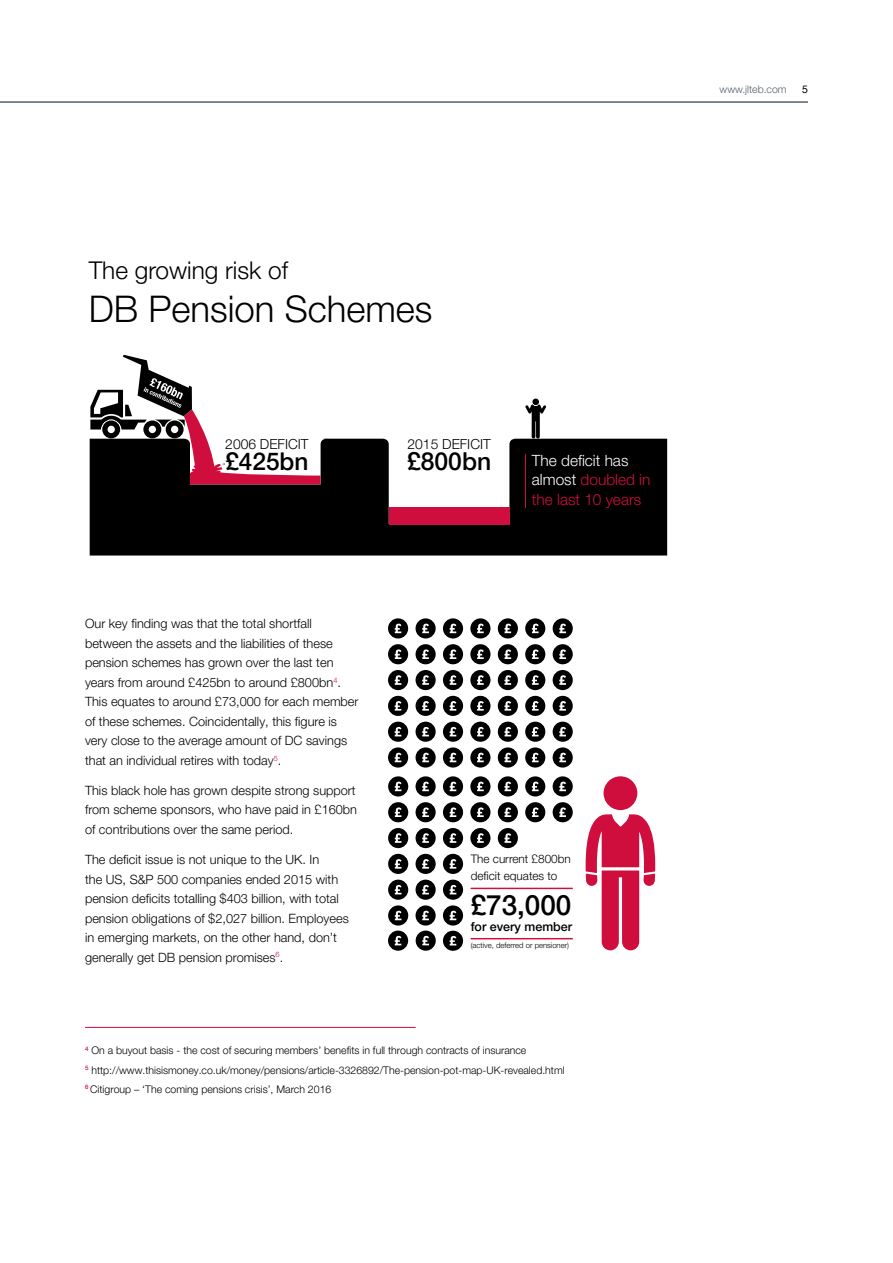
<style>
.page{position:relative;width:893px;height:1263px;background:#fff}
.page>*{position:absolute;margin:0;border:0;box-sizing:border-box;transform-origin:0 0}
.t1{font:300 36.6px "Helvetica Neue LT Pro";color:#000}
.t2{font:500 27.9px "Helvetica Neue LT Pro";color:#000}
.t3{font:500 24.75px "Helvetica Neue LT Pro";color:#000}
.t4{font:300 24.45px "Helvetica Neue LT Pro";color:#000}
.t5{font:500 24.45px "Helvetica Neue LT Pro";color:#000}
.t6{font:300 15.45px/19.8px "Helvetica Neue LT Pro";color:#cf0e3e}
.t7{font:300 13.8px "Helvetica Neue LT Pro";color:#000}
.t8{font:300 12.75px/19.5px "Helvetica Neue LT Pro";color:#000}
.t9{font:500 12.45px "Helvetica Neue LT Pro";color:#000}
.t10{font:300 11.85px "Helvetica Neue LT Pro";color:#000}
.t11{font:300 11.7px/17px "Helvetica Neue LT Pro";color:#000}
.t12{font:300 10.5px/19.2px "Helvetica Neue LT Pro";color:#000}
.t13{font:300 10.5px "Helvetica Neue LT Pro";color:#54616c}
.t14{font:10.5px "Helvetica Neue LT Pro";color:#000}
.t15{font:300 7.65px "Helvetica Neue LT Pro";color:#000}
.s1{color:#fff}
</style>
<div class="page">
<hr style="left:0;top:101px;width:808px;height:2px;background:#54616c">
<svg style="left:90px;top:439px;width:577px;height:116px;background:#272626"></svg>
<svg style="left:525px;top:399px;width:21px;height:39px"></svg>
<hr style="left:525px;top:455px;width:1px;height:53px;background:#cf0e3e">
<svg style="left:90px;top:355px;width:231px;height:129px"></svg>
<div style="left:389px;top:507px;width:121px;height:17px;background:#cf0e3e"></div>
<svg style="left:416px;top:618px;width:20px;height:20px"></svg>
<svg style="left:416px;top:644px;width:20px;height:20px"></svg>
<svg style="left:416px;top:670px;width:20px;height:20px"></svg>
<svg style="left:416px;top:696px;width:20px;height:20px"></svg>
<svg style="left:416px;top:722px;width:20px;height:45px"></svg>
<svg style="left:443px;top:618px;width:20px;height:20px"></svg>
<svg style="left:443px;top:644px;width:20px;height:20px"></svg>
<svg style="left:443px;top:670px;width:20px;height:20px"></svg>
<svg style="left:443px;top:696px;width:20px;height:20px"></svg>
<svg style="left:443px;top:722px;width:20px;height:45px"></svg>
<svg style="left:470px;top:618px;width:20px;height:20px"></svg>
<svg style="left:470px;top:644px;width:20px;height:20px"></svg>
<svg style="left:470px;top:670px;width:20px;height:20px"></svg>
<svg style="left:470px;top:696px;width:20px;height:20px"></svg>
<svg style="left:470px;top:722px;width:20px;height:45px"></svg>
<svg style="left:498px;top:618px;width:20px;height:20px"></svg>
<svg style="left:498px;top:644px;width:20px;height:20px"></svg>
<svg style="left:498px;top:670px;width:20px;height:20px"></svg>
<svg style="left:498px;top:696px;width:20px;height:20px"></svg>
<svg style="left:498px;top:722px;width:20px;height:45px"></svg>
<svg style="left:525px;top:618px;width:20px;height:20px"></svg>
<svg style="left:525px;top:644px;width:20px;height:20px"></svg>
<svg style="left:525px;top:670px;width:20px;height:20px"></svg>
<svg style="left:525px;top:696px;width:20px;height:20px"></svg>
<svg style="left:525px;top:722px;width:20px;height:45px"></svg>
<svg style="left:553px;top:618px;width:20px;height:20px"></svg>
<svg style="left:553px;top:644px;width:20px;height:20px"></svg>
<svg style="left:553px;top:670px;width:20px;height:20px"></svg>
<svg style="left:553px;top:696px;width:20px;height:20px"></svg>
<svg style="left:553px;top:722px;width:20px;height:45px"></svg>
<svg style="left:388px;top:618px;width:20px;height:20px"></svg>
<svg style="left:388px;top:644px;width:20px;height:20px"></svg>
<svg style="left:388px;top:670px;width:20px;height:20px"></svg>
<svg style="left:388px;top:696px;width:20px;height:20px"></svg>
<svg style="left:388px;top:722px;width:20px;height:45px"></svg>
<svg style="left:388px;top:776px;width:20px;height:20px"></svg>
<svg style="left:388px;top:802px;width:20px;height:20px"></svg>
<svg style="left:388px;top:828px;width:20px;height:20px"></svg>
<svg style="left:388px;top:854px;width:20px;height:20px"></svg>
<svg style="left:416px;top:776px;width:20px;height:20px"></svg>
<svg style="left:416px;top:802px;width:20px;height:20px"></svg>
<svg style="left:416px;top:828px;width:20px;height:20px"></svg>
<svg style="left:416px;top:854px;width:20px;height:20px"></svg>
<svg style="left:443px;top:776px;width:20px;height:20px"></svg>
<svg style="left:443px;top:802px;width:20px;height:20px"></svg>
<svg style="left:443px;top:828px;width:20px;height:20px"></svg>
<svg style="left:443px;top:854px;width:20px;height:20px"></svg>
<svg style="left:443px;top:880px;width:20px;height:45px"></svg>
<svg style="left:470px;top:776px;width:20px;height:20px"></svg>
<svg style="left:470px;top:802px;width:20px;height:20px"></svg>
<svg style="left:470px;top:828px;width:20px;height:20px"></svg>
<svg style="left:498px;top:776px;width:20px;height:20px"></svg>
<svg style="left:498px;top:802px;width:20px;height:20px"></svg>
<svg style="left:498px;top:828px;width:20px;height:20px"></svg>
<svg style="left:525px;top:776px;width:20px;height:20px"></svg>
<svg style="left:525px;top:802px;width:20px;height:20px"></svg>
<svg style="left:553px;top:776px;width:20px;height:20px"></svg>
<svg style="left:553px;top:802px;width:20px;height:20px"></svg>
<svg style="left:443px;top:931px;width:20px;height:20px"></svg>
<svg style="left:388px;top:880px;width:20px;height:71px"></svg>
<svg style="left:416px;top:880px;width:20px;height:71px"></svg>
<hr style="left:471px;top:938px;width:102px;height:1px;background:#cf0e3e">
<hr style="left:471px;top:888px;width:102px;height:1px;background:#cf0e3e">
<svg style="left:586px;top:776px;width:69px;height:174px"></svg>
<hr style="left:85px;top:1027px;width:331px;height:1px;background:#cf0e3e">
<h3 class="t4" style="left:89px;top:256px;width:201px">The growing risk of</h3>
<h1 class="t1" style="left:89px;top:287px;width:345px">DB Pension Schemes</h1>
<p class="t7" style="left:225px;top:435px;width:85px">2006 DEFICIT</p>
<h3 class="t5" style="left:225px;top:447px;width:85px">£425bn</h3>
<p class="t7" style="left:408px;top:435px;width:85px">2015 DEFICIT</p>
<h3 class="t3" style="left:407px;top:447px;width:86px">£800bn</h3>
<p class="t6" style="left:532px;top:450px;width:120px"><span class="s1">The deficit has almost</span> doubled in the last 10 years</p>
<p class="t8" style="left:85px;top:614px;width:275px">Our key finding was that the total shortfall between the assets and the liabilities of these pension schemes has grown over the last ten years from around £425bn to around £800bn<sup>4</sup>.<br>This equates to around £73,000 for each member of these schemes. Coincidentally, this figure is very close to the average amount of DC savings that an individual retires with today<sup>5</sup>.</p>
<p class="t8" style="left:85px;top:780px;width:274px;text-align:justify">This black hole has grown despite strong support from scheme sponsors, who have paid in £160bn of contributions over the same period.</p>
<p class="t8" style="left:85px;top:849px;width:265px">The deficit issue is not unique to the UK. In<br>the US, S&amp;P 500 companies ended 2015 with pension deficits totalling $403 billion, with total pension obligations of $2,027 billion. Employees in emerging markets, on the other hand, don’t generally get DB pension promises<sup>6</sup>.</p>
<p class="t10" style="left:90px;top:673px;width:228px">Source: JLT Employee Benefits, March 2016</p>
<p class="t11" style="left:471px;top:850px;width:102px">The current £800bn deficit equates to</p>
<h2 class="t2" style="left:471px;top:888px;width:102px">£73,000</h2>
<p class="t9" style="left:471px;top:919px;width:103px">for every member</p>
<p class="t15" style="left:471px;top:940px;width:100px">(active, deferred or pensioner)</p>
<p class="t12" style="left:85px;top:1041px;width:481px"><sup>4</sup> On a buyout basis - the cost of securing members’ benefits in full through contracts of insurance<br><sup>5</sup> http://www.thisismoney.co.uk/money/pensions/article-3326892/The-pension-pot-map-UK-revealed.html<br><sup>6</sup> Citigroup – ‘The coming pensions crisis’, March 2016</p>
<p class="t13" style="left:720px;top:82px;width:69px">www.jlteb.com</p>
<p class="t14" style="left:802px;top:82px;width:7px">5</p>
</div>
